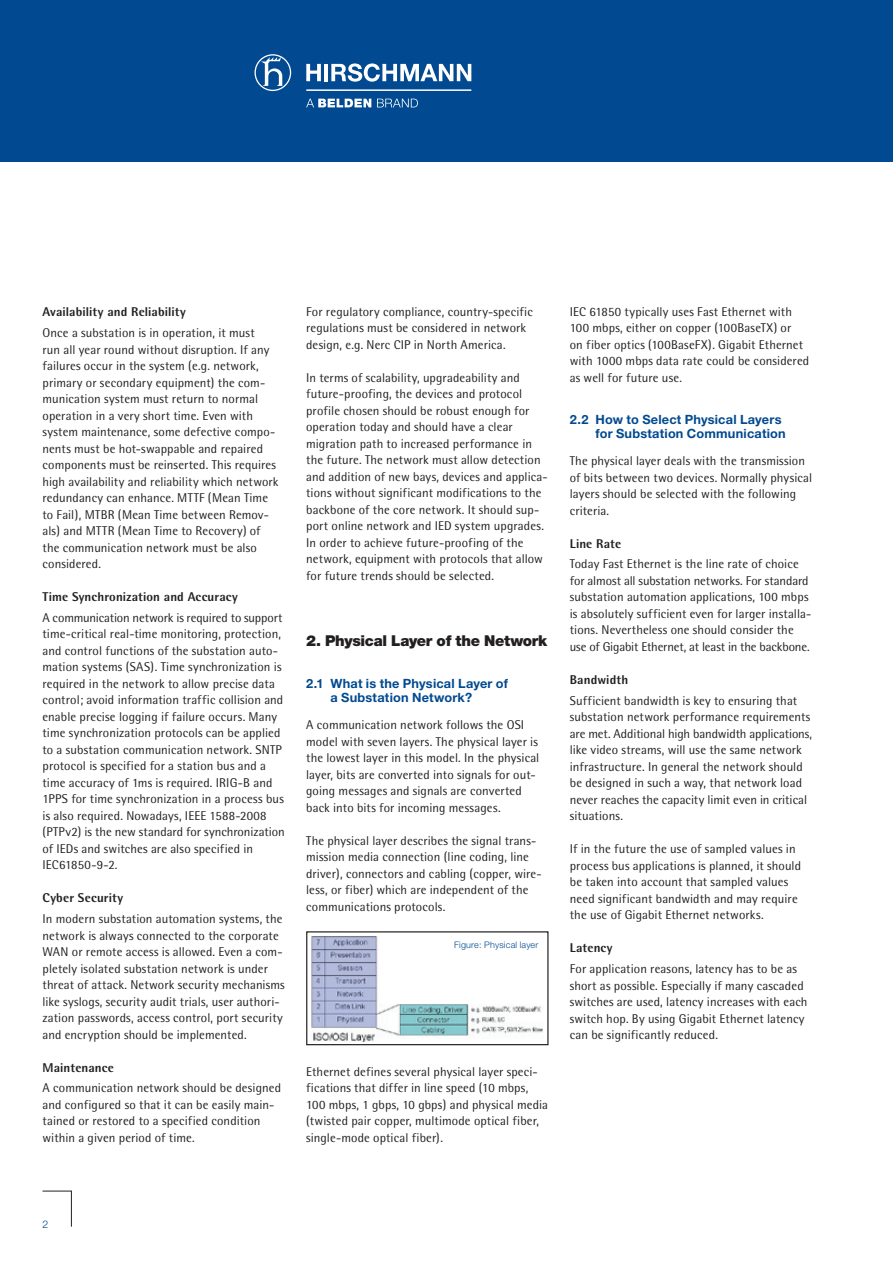
<style>
.page{position:relative;width:893px;height:1263px;background:#fff}
.page>*{position:absolute;margin:0;border:0;box-sizing:border-box;transform-origin:0 0}
.t1{font:900 15px "Helvetica Neue";letter-spacing:-.02em;color:#231f20}
.t2{font:12.75px/16.5px "Rotis Semi Sans";letter-spacing:.005em;color:#231f20}
.t3{font:800 12.75px "Rotis Semi Sans";letter-spacing:.01em;color:#231f20}
.t4{font:700 12.75px/14.2px "Helvetica Neue";letter-spacing:.015em;color:#014990}
.t5{font:300 10.5px "Helvetica Neue";color:#014990}
.t6{font:300 9px "Helvetica Neue";letter-spacing:.025em;color:#014990}
</style>
<div class="page">
<div style="left:0;top:0;width:893px;height:162px;background:#014990"></div>
<hr style="left:71px;top:1191px;width:1px;height:35px;background:#231f20">
<svg style="left:43px;top:1191px;width:29px;height:1px"></svg>
<svg style="left:306px;top:99px;width:65px;height:8px"></svg>
<svg style="left:377px;top:99px;width:41px;height:8px"></svg>
<svg style="left:254px;top:54px;width:37px;height:37px"></svg>
<hr style="left:306px;top:89px;width:165px;height:2px;background:#fff">
<hr style="left:324px;top:64px;width:4px;height:17px;background:#fff">
<svg style="left:306px;top:64px;width:15px;height:17px"></svg>
<svg style="left:331px;top:63px;width:140px;height:19px"></svg>
<img style="left:310px;top:935px;width:233px;height:107px">
<div style="left:306px;top:931px;width:243px;height:114px;border:1px solid #231f20"></div>
<p class="t3" style="left:43px;top:304px;width:145px">Availability and Reliability</p>
<p class="t2" style="left:43px;top:324px;width:238px">Once a substation is in operation, it must<br>run all year round without disruption. If any failures occur in the system (e.g. network, primary or secondary equipment) the com&shy;munication system must return to normal operation in a very short time. Even with system maintenance, some defective compo&shy;nents must be hot-swappable and repaired components must be reinserted. This requires high availability and reliability which network redundancy can enhance. MTTF (Mean Time to Fail), MTBR (Mean Time between Remov&shy;als) and MTTR (Mean Time to Recovery) of the communication network must be also considered.</p>
<p class="t3" style="left:43px;top:589px;width:197px">Time Synchronization and Accuracy</p>
<p class="t2" style="left:43px;top:609px;width:244px">A communication network is required to support time-critical real-time monitoring, protection, and control functions of the substation auto&shy;mation systems (SAS). Time synchronization is required in the network to allow precise data control; avoid information traffic collision and enable precise logging if failure occurs. Many time synchronization protocols can be applied to a substation communication network. SNTP protocol is specified for a station bus and a time accuracy of 1ms is required. IRIG-B and 1PPS for time synchronization in a process bus is also required. Nowadays, IEEE 1588-2008 (PTPv2) is the new standard for synchronization of IEDs and switches are also specified in IEC61850-9-2.</p>
<p class="t3" style="left:43px;top:890px;width:82px">Cyber Security</p>
<p class="t2" style="left:43px;top:910px;width:244px">In modern substation automation systems, the network is always connected to the corporate WAN or remote access is allowed. Even a com&shy;pletely isolated substation network is under threat of attack. Network security mechanisms like syslogs, security audit trials, user authori&shy;zation passwords, access control, port security and encryption should be implemented.</p>
<p class="t3" style="left:43px;top:1059px;width:73px">Maintenance</p>
<p class="t2" style="left:43px;top:1080px;width:240px">A communication network should be designed and configured so that it can be easily main&shy;tained or restored to a specified condition within a given period of time.</p>
<p class="t2" style="left:306px;top:303px;width:228px">For regulatory compliance, country-specific regulations must be considered in network design, e.g. Nerc CIP in North America.</p>
<p class="t2" style="left:306px;top:369px;width:243px">In terms of scalability, upgradeability and future-proofing, the devices and protocol profile chosen should be robust enough for operation today and should have a clear migration path to increased performance in the future. The network must allow detection and addition of new bays, devices and applica&shy;tions without significant modifications to the backbone of the core network. It should sup&shy;port online network and IED system upgrades.<br>In order to achieve future-proofing of the network, equipment with protocols that allow for future trends should be selected.</p>
<p class="t1" style="left:306px;top:632px;width:243px">2. Physical Layer of the Network</p>
<p class="t4" style="left:330px;top:676px;width:179px;text-indent:-24px">2.1 What is the Physical Layer of a Substation Network?</p>
<p class="t2" style="left:306px;top:717px;width:235px">A communication network follows the OSI model with seven layers. The physical layer is the lowest layer in this model. In the physical layer, bits are converted into signals for out&shy;going messages and signals are converted back into bits for incoming messages.</p>
<p class="t2" style="left:306px;top:832px;width:237px">The physical layer describes the signal trans&shy;mission media connection (line coding, line driver), connectors and cabling (copper, wire&shy;less, or fiber) which are independent of the communications protocols.</p>
<p class="t6" style="left:454px;top:939px;width:86px">Figure: Physical layer</p>
<p class="t2" style="left:306px;top:1063px;width:244px">Ethernet defines several physical layer speci&shy;fications that differ in line speed (10 mbps, 100 mbps, 1 gbps, 10 gbps) and physical media (twisted pair copper, multimode optical fiber, single-mode optical fiber).</p>
<p class="t2" style="left:570px;top:303px;width:241px">IEC 61850 typically uses Fast Ethernet with 100 mbps, either on copper (100BaseTX) or<br>on fiber optics (100BaseFX). Gigabit Ethernet with 1000 mbps data rate could be considered as well for future use.</p>
<p class="t4" style="left:595px;top:412px;width:192px;text-indent:-26px">2.2 How to Select Physical Layers for Substation Communication</p>
<p class="t2" style="left:570px;top:452px;width:244px">The physical layer deals with the transmission of bits between two devices. Normally physical layers should be selected with the following criteria.</p>
<p class="t3" style="left:570px;top:535px;width:53px">Line Rate</p>
<p class="t2" style="left:570px;top:556px;width:243px">Today Fast Ethernet is the line rate of choice for almost all substation networks. For standard substation automation applications, 100 mbps is absolutely sufficient even for larger installa&shy;tions. Nevertheless one should consider the use of Gigabit Ethernet, at least in the backbone.</p>
<p class="t3" style="left:570px;top:671px;width:60px">Bandwidth</p>
<p class="t2" style="left:570px;top:692px;width:244px">Sufficient bandwidth is key to ensuring that substation network performance requirements are met. Additional high bandwidth applications, like video streams, will use the same network infrastructure. In general the network should be designed in such a way, that network load never reaches the capacity limit even in critical situations.</p>
<p class="t2" style="left:570px;top:840px;width:233px">If in the future the use of sampled values in process bus applications is planned, it should be taken into account that sampled values need significant bandwidth and may require the use of Gigabit Ethernet networks.</p>
<p class="t3" style="left:570px;top:940px;width:44px">Latency</p>
<p class="t2" style="left:570px;top:960px;width:239px">For application reasons, latency has to be as short as possible. Especially if many cascaded switches are used, latency increases with each switch hop. By using Gigabit Ethernet latency can be significantly reduced.</p>
<p class="t5" style="left:43px;top:1217px;width:7px">2</p>
</div>
